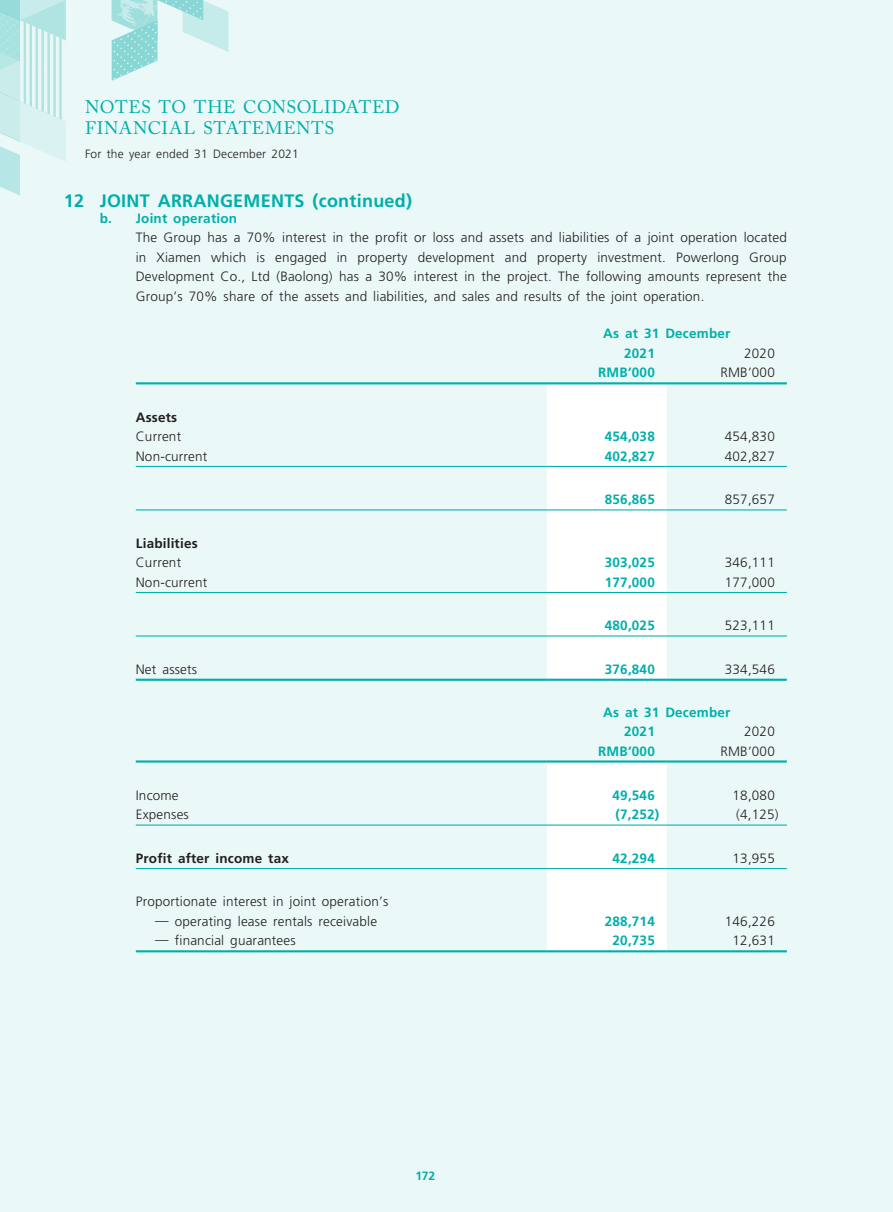
<style>
.page{position:relative;width:893px;height:1212px;background:#ebf8f8}
.page>*{position:absolute;margin:0;border:0;box-sizing:border-box;transform-origin:0 0}
.t1{font:18px/21.6px "Adobe Caslon Pro";letter-spacing:.03em;color:#00afaa}
._03_H1{font:700 18px "Frutiger LT Std";letter-spacing:.015em;color:#00afaa}
._13_____P4{font:300 13.5px/19.5px "Frutiger LT Std";letter-spacing:.015em;color:#231f20;text-align:justify}
._15_Table_Stub{font:300 13.5px "Frutiger LT Std";letter-spacing:.015em;color:#231f20}
._01_Body_Text{font:700 13.5px "Frutiger LT Std";letter-spacing:.015em;color:#00afaa}
._01_Body_Text-2{font:300 13.5px "Frutiger LT Std";letter-spacing:.015em;color:#231f20}
._15_Table_Stub-2{font:700 13.5px "Frutiger LT Std";letter-spacing:.015em;color:#231f20}
._04___H2{font:700 13.5px "Frutiger LT Std";letter-spacing:.015em;color:#00afaa}
.t2{font:300 12px "Frutiger LT Std";letter-spacing:.015em;color:#231f20}
.t3{font:700 12px "Frutiger LT Std";color:#00afaa}
</style>
<div class="page">
<svg style="left:0;top:0;width:229px;height:196px"></svg>
<div style="left:547px;top:384px;width:120px;height:295px;background:#fff"></div>
<hr style="left:136px;top:382px;width:411px;height:2px;background:#00afaa">
<hr style="left:547px;top:382px;width:120px;height:2px;background:#00afaa">
<hr style="left:667px;top:382px;width:120px;height:2px;background:#00afaa">
<hr style="left:136px;top:466px;width:411px;height:1px;background:#00afaa">
<hr style="left:547px;top:466px;width:120px;height:1px;background:#00afaa">
<hr style="left:667px;top:466px;width:120px;height:1px;background:#00afaa">
<hr style="left:136px;top:509px;width:411px;height:1px;background:#00afaa">
<hr style="left:547px;top:509px;width:120px;height:1px;background:#00afaa">
<hr style="left:667px;top:509px;width:120px;height:1px;background:#00afaa">
<hr style="left:136px;top:592px;width:411px;height:1px;background:#00afaa">
<hr style="left:547px;top:592px;width:120px;height:1px;background:#00afaa">
<hr style="left:667px;top:592px;width:120px;height:1px;background:#00afaa">
<hr style="left:136px;top:635px;width:411px;height:1px;background:#00afaa">
<hr style="left:547px;top:635px;width:120px;height:1px;background:#00afaa">
<hr style="left:667px;top:635px;width:120px;height:1px;background:#00afaa">
<hr style="left:136px;top:679px;width:411px;height:2px;background:#00afaa">
<hr style="left:547px;top:679px;width:120px;height:2px;background:#00afaa">
<hr style="left:667px;top:679px;width:120px;height:2px;background:#00afaa">
<div style="left:547px;top:762px;width:120px;height:188px;background:#fff"></div>
<hr style="left:136px;top:760px;width:411px;height:2px;background:#00afaa">
<hr style="left:547px;top:760px;width:120px;height:2px;background:#00afaa">
<hr style="left:667px;top:760px;width:120px;height:2px;background:#00afaa">
<hr style="left:136px;top:824px;width:411px;height:1px;background:#00afaa">
<hr style="left:547px;top:824px;width:120px;height:1px;background:#00afaa">
<hr style="left:667px;top:824px;width:120px;height:1px;background:#00afaa">
<hr style="left:136px;top:868px;width:411px;height:1px;background:#00afaa">
<hr style="left:547px;top:868px;width:120px;height:1px;background:#00afaa">
<hr style="left:667px;top:868px;width:120px;height:1px;background:#00afaa">
<hr style="left:136px;top:950px;width:411px;height:2px;background:#00afaa">
<hr style="left:547px;top:950px;width:120px;height:2px;background:#00afaa">
<hr style="left:667px;top:950px;width:120px;height:2px;background:#00afaa">
<h1 class="t1" style="left:85px;top:96px;width:316px">NOTES TO THE CONSOLIDATED<br>FINANCIAL STATEMENTS</h1>
<p class="t2" style="left:85px;top:147px;width:215px">For the year ended 31 December 2021</p>
<p class="_03_H1" style="left:64px;top:191px;width:350px">12 JOINT ARRANGEMENTS (continued)</p>
<p class="_04___H2" style="left:100px;top:210px;width:139px">b. Joint operation</p>
<p class="_13_____P4" style="left:136px;top:228px;width:653px">The Group has a 70% interest in the profit or loss and assets and liabilities of a joint operation located in Xiamen which is engaged in property development and property investment. Powerlong Group Development Co., Ltd (Baolong) has a 30% interest in the project. The following amounts represent the Group’s 70% share of the assets and liabilities, and sales and results of the joint operation.</p>
<p class="_01_Body_Text" style="left:603px;top:326px;width:129px">As at 31 December</p>
<p class="_01_Body_Text" style="left:624px;top:345px;width:32px">2021</p>
<p class="_01_Body_Text-2" style="left:744px;top:346px;width:32px">2020</p>
<p class="_01_Body_Text" style="left:598px;top:365px;width:58px">RMB’000</p>
<p class="_01_Body_Text-2" style="left:720px;top:365px;width:56px">RMB’000</p>
<p class="_15_Table_Stub-2" style="left:136px;top:409px;width:43px">Assets</p>
<p class="_15_Table_Stub" style="left:136px;top:429px;width:47px">Current</p>
<p class="_01_Body_Text" style="left:605px;top:429px;width:51px">454,038</p>
<p class="_01_Body_Text-2" style="left:725px;top:429px;width:51px">454,830</p>
<p class="_15_Table_Stub" style="left:136px;top:448px;width:73px">Non-current</p>
<p class="_01_Body_Text" style="left:605px;top:448px;width:51px">402,827</p>
<p class="_01_Body_Text-2" style="left:725px;top:448px;width:51px">402,827</p>
<p class="_01_Body_Text" style="left:605px;top:492px;width:51px">856,865</p>
<p class="_01_Body_Text-2" style="left:725px;top:492px;width:51px">857,657</p>
<p class="_15_Table_Stub-2" style="left:136px;top:535px;width:63px">Liabilities</p>
<p class="_15_Table_Stub" style="left:136px;top:555px;width:47px">Current</p>
<p class="_01_Body_Text" style="left:605px;top:555px;width:51px">303,025</p>
<p class="_01_Body_Text-2" style="left:725px;top:555px;width:51px">346,111</p>
<p class="_15_Table_Stub" style="left:136px;top:574px;width:73px">Non-current</p>
<p class="_01_Body_Text" style="left:605px;top:574px;width:51px">177,000</p>
<p class="_01_Body_Text-2" style="left:725px;top:574px;width:51px">177,000</p>
<p class="_01_Body_Text" style="left:605px;top:618px;width:51px">480,025</p>
<p class="_01_Body_Text-2" style="left:725px;top:618px;width:51px">523,111</p>
<p class="_15_Table_Stub" style="left:136px;top:661px;width:63px">Net assets</p>
<p class="_01_Body_Text" style="left:605px;top:661px;width:51px">376,840</p>
<p class="_01_Body_Text-2" style="left:725px;top:661px;width:51px">334,546</p>
<p class="_01_Body_Text" style="left:603px;top:704px;width:129px">As at 31 December</p>
<p class="_01_Body_Text" style="left:624px;top:723px;width:32px">2021</p>
<p class="_01_Body_Text-2" style="left:744px;top:724px;width:32px">2020</p>
<p class="_01_Body_Text" style="left:598px;top:743px;width:58px">RMB’000</p>
<p class="_01_Body_Text-2" style="left:720px;top:743px;width:56px">RMB’000</p>
<p class="_15_Table_Stub" style="left:136px;top:787px;width:44px">Income</p>
<p class="_01_Body_Text" style="left:613px;top:787px;width:44px">49,546</p>
<p class="_01_Body_Text-2" style="left:733px;top:787px;width:44px">18,080</p>
<p class="_15_Table_Stub" style="left:136px;top:807px;width:55px">Expenses</p>
<p class="_01_Body_Text" style="left:615px;top:807px;width:45px">(7,252)</p>
<p class="_01_Body_Text-2" style="left:736px;top:807px;width:44px">(4,125)</p>
<p class="_15_Table_Stub-2" style="left:136px;top:850px;width:155px">Profit after income tax</p>
<p class="_01_Body_Text" style="left:613px;top:850px;width:44px">42,294</p>
<p class="_01_Body_Text-2" style="left:733px;top:850px;width:44px">13,955</p>
<p class="_15_Table_Stub" style="left:136px;top:894px;width:254px">Proportionate interest in joint operation’s</p>
<p class="_15_Table_Stub" style="left:155px;top:913px;width:223px">— operating lease rentals receivable</p>
<p class="_01_Body_Text" style="left:605px;top:913px;width:51px">288,714</p>
<p class="_01_Body_Text-2" style="left:725px;top:913px;width:51px">146,226</p>
<p class="_15_Table_Stub" style="left:155px;top:933px;width:142px">— financial guarantees</p>
<p class="_01_Body_Text" style="left:613px;top:933px;width:44px">20,735</p>
<p class="_01_Body_Text-2" style="left:733px;top:933px;width:44px">12,631</p>
<p class="t3" style="left:415px;top:1169px;width:21px">172</p>
</div>
